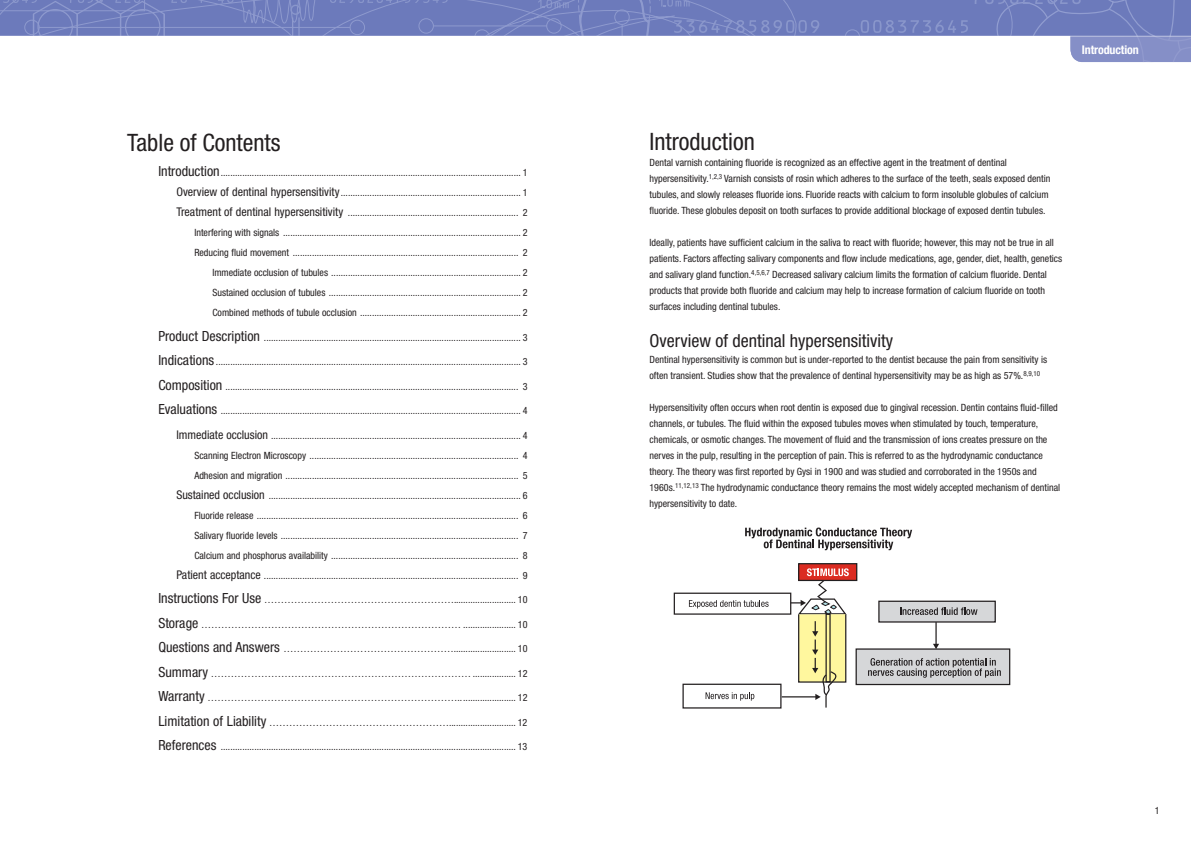
<style>
.page{position:relative;width:1191px;height:842px;background:#fff}
.page>*{position:absolute;margin:0;border:0;box-sizing:border-box;transform-origin:0 0}
.t1{font:condensed 24px "Helvetica Neue";color:#231f20}
.t2{font:condensed 18px "Helvetica Neue";color:#231f20}
.t3{font:700 condensed 12px "Helvetica Neue";letter-spacing:-.01em;color:#fff}
.t4{font:condensed 10px/16px "Helvetica Neue";color:#231f20}
.s1{font-size:14px}
.s2{font-size:12px}
</style>
<div class="page">
<div style="left:879px;top:601px;width:116px;height:21px;background:#d6d7d9"></div>
<div style="left:878px;top:601px;width:117px;height:22px;border:1px solid #231f20"></div>
<div style="left:856px;top:649px;width:153px;height:35px;background:#d6d7d9"></div>
<div style="left:855px;top:648px;width:155px;height:37px;border:1px solid #231f20"></div>
<svg style="left:900px;top:607px;width:77px;height:8px"></svg>
<svg style="left:868px;top:658px;width:132px;height:20px"></svg>
<svg style="left:745px;top:527px;width:167px;height:23px"></svg>
<svg style="left:933px;top:622px;width:6px;height:27px"></svg>
<div style="left:798px;top:564px;width:58px;height:16px;background:#db2b21"></div>
<div style="left:798px;top:563px;width:59px;height:18px;border:1px solid #231f20"></div>
<svg style="left:673px;top:568px;width:176px;height:141px"></svg>
<svg style="left:829px;top:0;width:31px;height:36px"></svg>
<svg style="left:0;top:0;width:829px;height:36px;background:#717ebd"></svg>
<svg style="left:860px;top:0;width:331px;height:62px"></svg>
<hr style="left:0;top:36px;width:1191px;height:1px;background:#fff">
<h1 class="t1" style="left:127px;top:128px;width:155px">Table of Contents</h1>
<p class="t4" style="left:158px;top:162px;width:371px;line-height:20px;text-align:right"><span class="s1">Introduction</span>............................................................................................................................. 1<br><span class="s2">Overview of dentinal hypersensitivity</span> ........................................................................... 1<br><span class="s2">Treatment of dentinal hypersensitivity</span> ....................................................................... 2<br>Interfering with signals ................................................................................................... 2<br>Reducing fluid movement .............................................................................................. 2<br>Immediate occlusion of tubules ............................................................................... 2<br>Sustained occlusion of tubules ................................................................................ 2<br>Combined methods of tubule occlusion ................................................................... 2</p>
<p class="t4" style="left:158px;top:329px;width:370px"><span class="s1">Product Description</span> ........................................................................................................... 3</p>
<p class="t4" style="left:158px;top:353px;width:370px"><span class="s1">Indications</span> ............................................................................................................................... 3</p>
<p class="t4" style="left:158px;top:378px;width:371px"><span class="s1">Composition</span> .......................................................................................................................... 3</p>
<p class="t4" style="left:158px;top:402px;width:370px"><span class="s1">Evaluations</span> ............................................................................................................................. 4</p>
<p class="t4" style="left:176px;top:425px;width:353px;line-height:20px;text-align:right"><span class="s2">Immediate occlusion</span> ........................................................................................................ 4<br>Scanning Electron Microscopy ....................................................................................... 4<br>Adhesion and migration ................................................................................................. 5<br><span class="s2">Sustained occlusion</span> ......................................................................................................... 6<br>Fluoride release ............................................................................................................. 6<br>Salivary fluoride levels ................................................................................................... 7<br>Calcium and phosphorus availability .............................................................................. 8<br><span class="s2">Patient acceptance</span> .......................................................................................................... 9</p>
<p class="t4" style="left:158px;top:591px;width:370px"><span class="s1">Instructions For Use</span> ………………………………………………….......................... 10</p>
<p class="t4" style="left:158px;top:616px;width:370px"><span class="s1">Storage</span> …………………………………………………………………… ...................... 10</p>
<p class="t4" style="left:158px;top:640px;width:370px"><span class="s1">Questions and Answers</span> …………………………………………….......................... 10</p>
<p class="t4" style="left:158px;top:665px;width:371px"><span class="s1">Summary</span> …………………………………………………………………… .................. 12</p>
<p class="t4" style="left:158px;top:689px;width:370px"><span class="s1">Warranty</span> …………………………………………………………………........................ 12</p>
<p class="t4" style="left:158px;top:714px;width:370px"><span class="s1">Limitation of Liability</span> ………………………………………………............................ 12</p>
<p class="t4" style="left:158px;top:738px;width:370px"><span class="s1">References</span> ........................................................................................................................... 13</p>
<p class="t3" style="left:1082px;top:43px;width:58px">Introduction</p>
<h1 class="t1" style="left:649px;top:127px;width:107px">Introduction</h1>
<p class="t4" style="left:649px;top:154px;width:402px">Dental varnish containing fluoride is recognized as an effective agent in the treatment of dentinal hypersensitivity.<sup>1,2,3</sup> Varnish consists of rosin which adheres to the surface of the teeth, seals exposed dentin tubules, and slowly releases fluoride ions. Fluoride reacts with calcium to form insoluble globules of calcium fluoride. These globules deposit on tooth surfaces to provide additional blockage of exposed dentin tubules.</p>
<p class="t4" style="left:649px;top:234px;width:414px">Ideally, patients have sufficient calcium in the saliva to react with fluoride; however, this may not be true in all patients. Factors affecting salivary components and flow include medications, age, gender, diet, health, genetics and salivary gland function.<sup>4,5,6,7</sup> Decreased salivary calcium limits the formation of calcium fluoride. Dental products that provide both fluoride and calcium may help to increase formation of calcium fluoride on tooth surfaces including dentinal tubules.</p>
<h2 class="t2" style="left:649px;top:330px;width:245px">Overview of dentinal hypersensitivity</h2>
<p class="t4" style="left:649px;top:352px;width:399px">Dentinal hypersensitivity is common but is under-reported to the dentist because the pain from sensitivity is often transient. Studies show that the prevalence of dentinal hypersensitivity may be as high as 57%.<sup>8,9,10</sup></p>
<p class="t4" style="left:649px;top:400px;width:412px">Hypersensitivity often occurs when root dentin is exposed due to gingival recession. Dentin contains fluid-filled channels, or tubules. The fluid within the exposed tubules moves when stimulated by touch, temperature, chemicals, or osmotic changes. The movement of fluid and the transmission of ions creates pressure on the nerves in the pulp, resulting in the perception of pain. This is referred to as the hydrodynamic conductance theory. The theory was first reported by Gysi in 1900 and was studied and corroborated in the 1950s and 1960s.<sup>11,12,13</sup> The hydrodynamic conductance theory remains the most widely accepted mechanism of dentinal hypersensitivity to date.</p>
<p class="t4" style="left:1155px;top:802px;width:6px">1</p>
</div>
